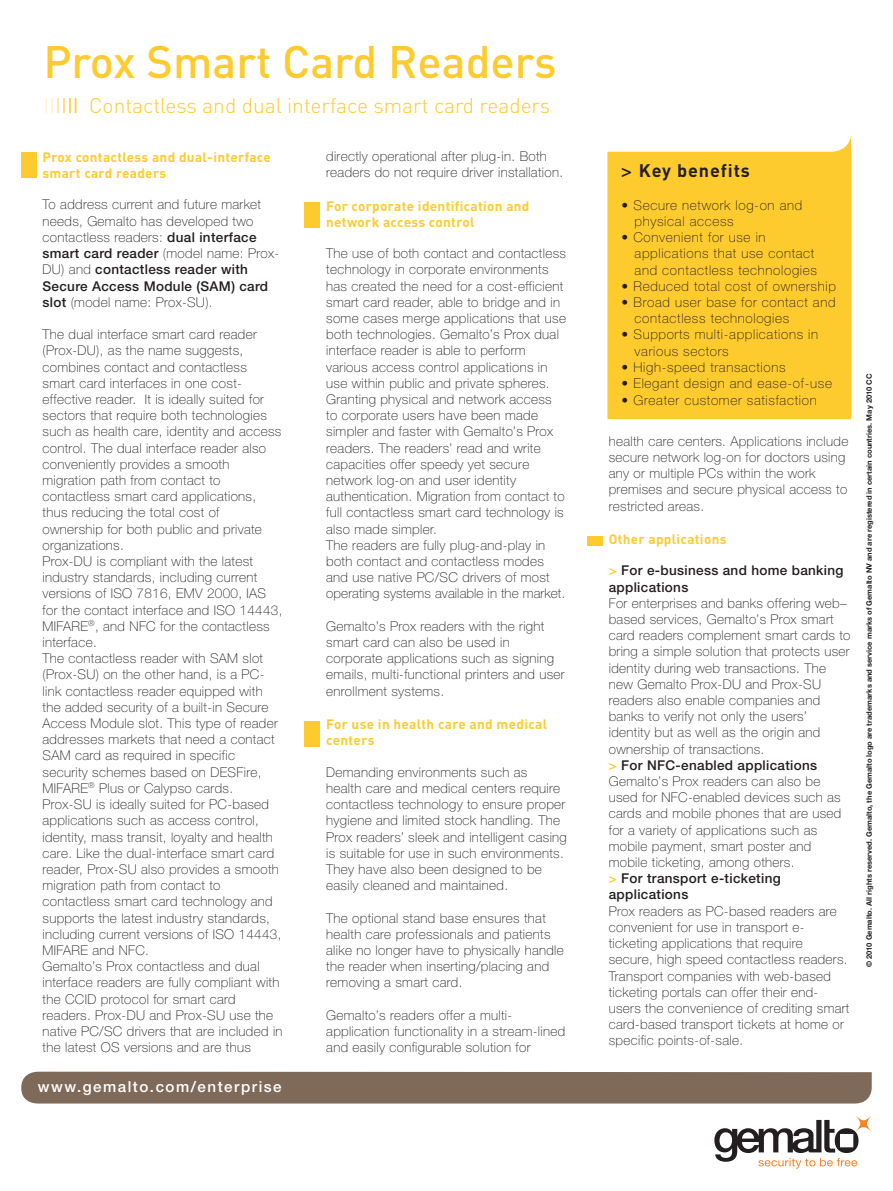
<style>
.page{position:relative;width:893px;height:1191px;background:#fff}
.page>*{position:absolute;margin:0;border:0;box-sizing:border-box;transform-origin:0 0}
.t1{font:500 45px "DIN";color:#fecb2f}
.t2{font:300 21px "DIN";color:#fecb2f}
.t3{font:700 18px "DIN";letter-spacing:.05em;color:#231f20}
.t4{font:500 15.15px "Helvetica Neue LT";letter-spacing:.1em;color:#fff}
.t5{font:100 13.5px/16.2px "Helvetica Neue LT";letter-spacing:.025em;color:#231f20}
.t6{font:100 13.5px/16.2px "Helvetica Neue LT";letter-spacing:.05em;color:#231f20}
.t7{font:700 13.5px/16.2px "DIN";letter-spacing:.025em;color:#fecb2f}
.t8{font:500 13.5px/16.2px "Helvetica Neue LT";letter-spacing:.025em;color:#231f20}
.t9{font:700 7.5px "Helvetica Neue LT";color:#231f20}
.s1{font-weight:400}
.s2{font-weight:500}
.s3{font-family:"Helvetica Neue LT";font-weight:500}
.s4{color:#fecb2f}
.s5{font-weight:500;color:#fecb2f}
</style>
<div class="page">
<svg style="left:21px;top:1071px;width:851px;height:33px;background:#857060"></svg>
<svg style="left:714px;top:1116px;width:158px;height:52px"></svg>
<div style="left:587px;top:536px;width:16px;height:9px;background:#fecb2f"></div>
<svg style="left:46px;top:98px;width:25px;height:15px"></svg>
<div style="left:21px;top:153px;width:16px;height:25px;background:#fecb2f"></div>
<div style="left:607px;top:136px;width:244px;height:283px;background:#fecb2f"></div>
<div style="left:304px;top:202px;width:16px;height:25px;background:#fecb2f"></div>
<div style="left:304px;top:721px;width:16px;height:26px;background:#fecb2f"></div>
<h1 class="t1" style="left:43px;top:36px;width:515px">Prox Smart Card Readers</h1>
<h2 class="t2" style="left:73px;top:93px;width:479px"><span class="s1">I</span> Contactless and dual interface smart card readers</h2>
<p class="t7" style="left:43px;top:149px;width:230px">Prox contactless and dual-interface smart card readers</p>
<p class="t5" style="left:43px;top:198px;width:238px">To address current and future market needs, Gemalto has developed two contactless readers: <span class="s2">dual interface smart card reader</span> (model name: Prox-DU) and <span class="s2">contactless reader with Secure Access Module (SAM) card slot</span> (model name: Prox-SU).</p>
<p class="t5" style="left:43px;top:327px;width:242px">The dual interface smart card reader (Prox-DU), as the name suggests, combines contact and contactless smart card interfaces in one cost&shy;effective reader. It is ideally suited for sectors that require both technologies such as health care, identity and access control. The dual interface reader also conveniently provides a smooth migration path from contact to contactless smart card applications, thus reducing the total cost of ownership for both public and private organizations.<br>Prox-DU is compliant with the latest industry standards, including current versions of ISO 7816, EMV 2000, IAS for the contact interface and ISO 14443, MIFARE<sup>®</sup>, and NFC for the contactless interface.<br>The contactless reader with SAM slot (Prox-SU) on the other hand, is a PC&shy;link contactless reader equipped with the added security of a built-in Secure Access Module slot. This type of reader addresses markets that need a contact SAM card as required in specific security schemes based on DESFire, MIFARE<sup>®</sup> Plus or Calypso cards.<br>Prox-SU is ideally suited for PC-based applications such as access control, identity, mass transit, loyalty and health care. Like the dual-interface smart card reader, Prox-SU also provides a smooth migration path from contact to contactless smart card technology and supports the latest industry standards, including current versions of ISO 14443, MIFARE and NFC.<br>Gemalto’s Prox contactless and dual interface readers are fully compliant with the CCID protocol for smart card readers. Prox-DU and Prox-SU use the native PC/SC drivers that are included in the latest OS versions and are thus</p>
<p class="t4" style="left:38px;top:1080px;width:245px">www.gemalto.com/enterprise</p>
<p class="t5" style="left:326px;top:149px;width:238px">directly operational after plug-in. Both readers do not require driver installation.</p>
<p class="t7" style="left:326px;top:198px;width:205px">For corporate identification and network access control</p>
<p class="t5" style="left:326px;top:246px;width:241px">The use of both contact and contactless technology in corporate environments has created the need for a cost-efficient smart card reader, able to bridge and in some cases merge applications that use both technologies. Gemalto’s Prox dual interface reader is able to perform various access control applications in use within public and private spheres.<br>Granting physical and network access to corporate users have been made simpler and faster with Gemalto’s Prox readers. The readers’ read and write capacities offer speedy yet secure network log-on and user identity authentication. Migration from contact to full contactless smart card technology is also made simpler.<br>The readers are fully plug-and-play in both contact and contactless modes and use native PC/SC drivers of most operating systems available in the market.</p>
<p class="t5" style="left:326px;top:619px;width:240px">Gemalto’s Prox readers with the right smart card can also be used in corporate applications such as signing emails, multi-functional printers and user enrollment systems.</p>
<p class="t7" style="left:326px;top:716px;width:222px">For use in health care and medical centers</p>
<p class="t5" style="left:326px;top:765px;width:242px">Demanding environments such as<br>health care and medical centers require contactless technology to ensure proper hygiene and limited stock handling. The Prox readers’ sleek and intelligent casing is suitable for use in such environments.<br>They have also been designed to be easily cleaned and maintained.</p>
<p class="t5" style="left:326px;top:911px;width:239px">The optional stand base ensures that health care professionals and patients alike no longer have to physically handle the reader when inserting/placing and removing a smart card.</p>
<p class="t5" style="left:326px;top:1008px;width:241px">Gemalto’s readers offer a multi&shy;application functionality in a stream-lined and easily configurable solution for</p>
<h3 class="t3" style="left:621px;top:160px;width:130px"><span class="s3">&gt;</span> Key benefits</h3>
<p class="t6" style="left:635px;top:198px;width:169px;text-indent:-13px">• Secure network log-on and physical access</p>
<p class="t6" style="left:635px;top:230px;width:184px;text-indent:-13px">• Convenient for use in applications that use contact and contactless technologies</p>
<p class="t6" style="left:622px;top:279px;width:216px">• Reduced total cost of ownership</p>
<p class="t6" style="left:635px;top:295px;width:202px;text-indent:-13px">• Broad user base for contact and contactless technologies</p>
<p class="t6" style="left:635px;top:328px;width:185px;text-indent:-13px">• Supports multi-applications in various sectors</p>
<p class="t6" style="left:622px;top:360px;width:165px">• High-speed transactions</p>
<p class="t6" style="left:622px;top:376px;width:212px">• Elegant design and ease-of-use</p>
<p class="t6" style="left:622px;top:393px;width:197px">• Greater customer satisfaction</p>
<p class="t5" style="left:609px;top:434px;width:241px">health care centers. Applications include secure network log-on for doctors using any or multiple PCs within the work premises and secure physical access to restricted areas.</p>
<p class="t7" style="left:609px;top:531px;width:119px">Other applications</p>
<p class="t8" style="left:609px;top:564px;width:236px"><span class="s4">&gt;</span> For e-business and home banking applications</p>
<p class="t5" style="left:609px;top:596px;width:243px">For enterprises and banks offering web– based services, Gemalto’s Prox smart card readers complement smart cards to bring a simple solution that protects user identity during web transactions. The new Gemalto Prox-DU and Prox-SU readers also enable companies and banks to verify not only the users’ identity but as well as the origin and ownership of transactions.<br><span class="s5">&gt;</span> <span class="s2">For NFC-enabled applications </span>Gemalto’s Prox readers can also be used for NFC-enabled devices such as cards and mobile phones that are used for a variety of applications such as mobile payment, smart poster and mobile ticketing, among others.<br><span class="s5">&gt;</span> <span class="s2">For transport e-ticketing applications</span></p>
<p class="t5" style="left:609px;top:904px;width:242px">Prox readers as PC-based readers are convenient for use in transport e&shy;ticketing applications that require secure, high speed contactless readers.<br>Transport companies with web-based ticketing portals can offer their end&shy;users the convenience of crediting smart card-based transport tickets at home or specific points-of-sale.</p>
<p class="t9" style="left:866px;top:967px;width:595px;rotate:-90deg">© 2010 Gemalto. All rights reserved. Gemalto, the Gemalto logo are trademarks and service marks of Gemalto NV and are registered in certain countries. May 2010 CC</p>
</div>
